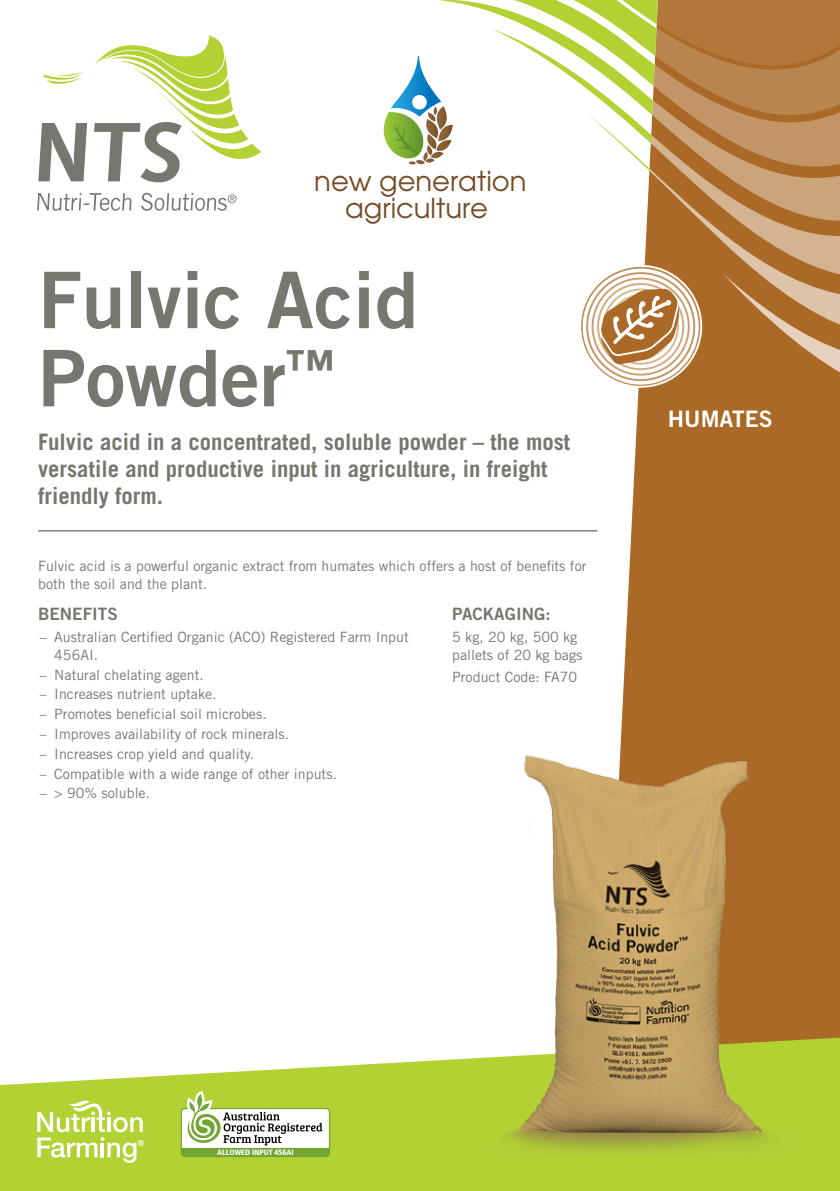
<style>
.page{position:relative;width:840px;height:1191px;background:#fff}
.page>*{position:absolute;margin:0;border:0;box-sizing:border-box;transform-origin:0 0}
.t1{font:78px/78px "Trade Gothic Bold Two";color:#77776f}
.t2{font:27.4px/27.8px "Avant Garde";color:#754c24;text-align:center}
.t3{font:700 22.8px/27.2px "Trade Gothic";color:#77776f}
.t4{font:22.8px "Trade Gothic Bold Two";color:#fff}
.t5{font:17px "Trade Gothic Bold Two";color:#77776f}
.t6{font:14.2px/17.8px "Trade Gothic";color:#77776f}
.t7{font:700 8.6px "Helvetica";color:#fff}
.t8{font:900 condensed 7.6px "Frutiger LT";color:#fff}
</style>
<div class="page">
<svg style="left:38px;top:35px;width:223px;height:147px"></svg>
<svg style="left:37px;top:193px;width:94px;height:18px"></svg>
<svg style="left:141px;top:193px;width:95px;height:18px"></svg>
<div style="left:621px;top:405px;width:218px;height:327px;background:#aa6926"></div>
<hr style="left:38px;top:530px;width:559px;height:1px;background:#77776f">
<svg style="left:0;top:1058px;width:839px;height:133px;background:#bad64a"></svg>
<svg style="left:37px;top:1100px;width:106px;height:62px"></svg>
<svg style="left:181px;top:1091px;width:149px;height:66px"></svg>
<img style="left:469px;top:732px;width:370px;height:423px">
<svg style="left:383px;top:0;width:456px;height:405px"></svg>
<h2 class="t2" style="left:314px;top:166px;width:213px">new generation agriculture</h2>
<h1 class="t1" style="left:38px;top:260px;width:381px">Fulvic Acid<br>Powder<sup>™</sup></h1>
<h3 class="t3" style="left:38px;top:427px;width:533px">Fulvic acid in a concentrated, soluble powder – the most versatile and productive input in agriculture, in freight friendly form.</h3>
<p class="t6" style="left:38px;top:557px;width:549px">Fulvic acid is a powerful organic extract from humates which offers a host of benefits for both the soil and the plant.</p>
<p class="t5" style="left:38px;top:604px;width:81px">BENEFITS</p>
<p class="t6" style="left:54px;top:628px;width:356px;text-indent:-14px">– Australian Certified Organic (ACO) Registered Farm Input<br>456AI.</p>
<p class="t6" style="left:40px;top:665px;width:165px">– Natural chelating agent.</p>
<p class="t6" style="left:40px;top:685px;width:178px">– Increases nutrient uptake.</p>
<p class="t6" style="left:40px;top:705px;width:228px">– Promotes beneficial soil microbes.</p>
<p class="t6" style="left:40px;top:725px;width:251px">– Improves availability of rock minerals.</p>
<p class="t6" style="left:40px;top:744px;width:216px">– Increases crop yield and quality.</p>
<p class="t6" style="left:40px;top:764px;width:298px">– Compatible with a wide range of other inputs.</p>
<p class="t6" style="left:40px;top:784px;width:112px">– &gt; 90% soluble.</p>
<p class="t5" style="left:452px;top:604px;width:100px">PACKAGING:</p>
<p class="t6" style="left:452px;top:628px;width:132px">5 kg, 20 kg, 500 kg pallets of 20 kg bags</p>
<p class="t6" style="left:452px;top:667px;width:126px">Product Code: FA70</p>
<h3 class="t4" style="left:667px;top:404px;width:106px">HUMATES</h3>
<p class="t7" style="left:138px;top:1136px;width:8px">®</p>
<p class="t8" style="left:217px;top:1148px;width:78px">ALLOWED INPUT 456AI</p>
</div>
